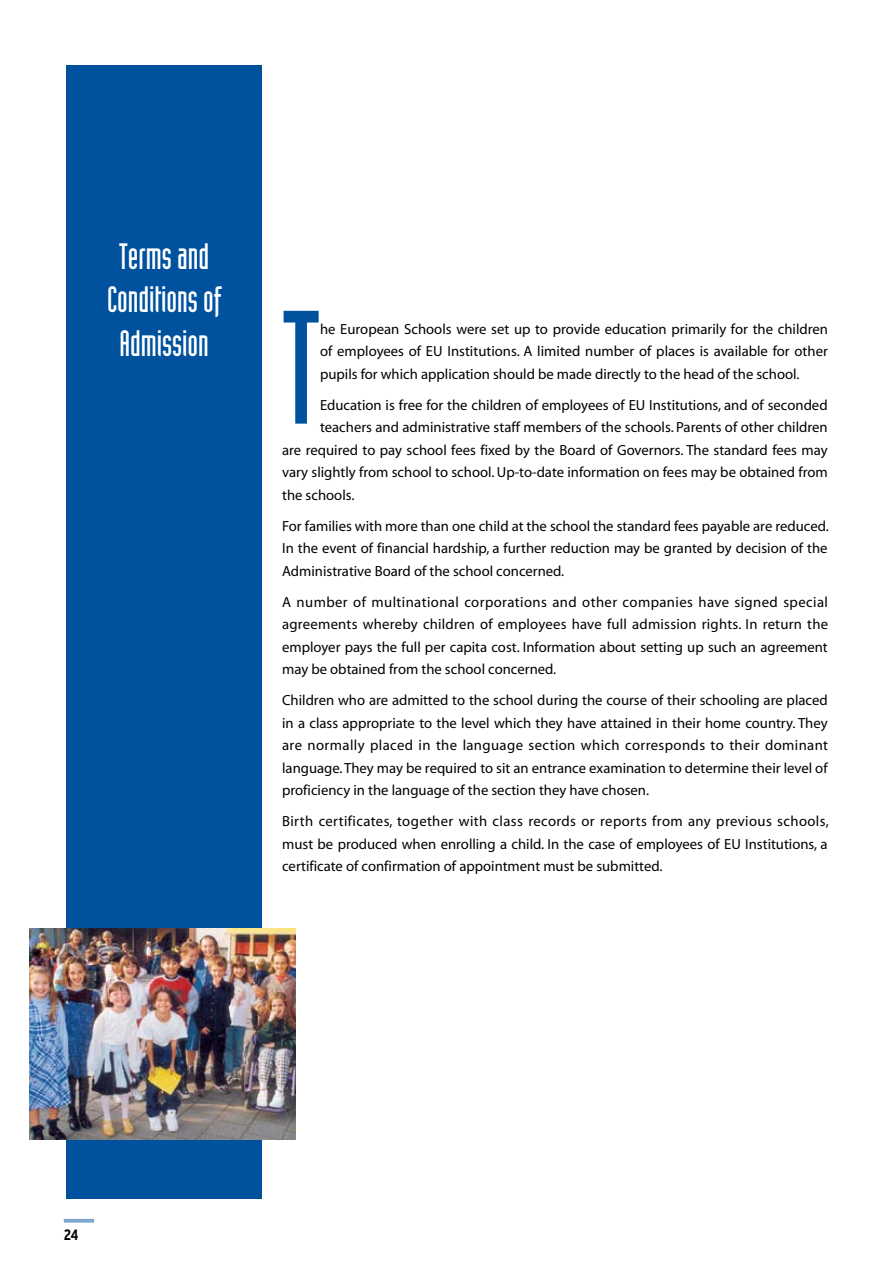
<style>
.page{position:relative;width:893px;height:1263px;background:#fff}
.page>*{position:absolute;margin:0;border:0;box-sizing:border-box;transform-origin:0 0}
.t1{font:157.95px "Industria Solid";color:#00529f}
.t2{font:36px/43.2px "Industria Solid";color:#fff;text-align:center}
.t3{font:700 condensed 15px "Interstate";color:#000}
.t4{font:14.7px/22.5px "Adobe Corp ID Myriad Rg";color:#000;text-align:justify}
</style>
<div class="page">
<hr style="left:64px;top:1219px;width:30px;height:3px;background:#80a8cf">
<div style="left:66px;top:66px;width:196px;height:1133px;background:#00529f"></div>
<img style="left:29px;top:928px;width:267px;height:212px">
<h2 class="t2" style="left:107px;top:235px;width:115px">Terms and<br>Conditions of<br>Admission</h2>
<h1 class="t1" style="left:282px;top:282px;width:39px">T</h1>
<p class="t4" style="left:320px;top:318px;width:509px">he European Schools were set up to provide education primarily for the children of employees of EU Institutions. A limited number of places is available for other pupils for which application should be made directly to the head of the school.</p>
<p class="t4" style="left:320px;top:394px;width:509px">Education is free for the children of employees of EU Institutions, and of seconded</p>
<p class="t4" style="left:320px;top:417px;width:509px">teachers and administrative staff members of the schools. Parents of other children</p>
<p class="t4" style="left:282px;top:439px;width:547px">are required to pay school fees fixed by the Board of Governors. The standard fees may</p>
<p class="t4" style="left:282px;top:462px;width:547px">vary slightly from school to school. Up-to-date information on fees may be obtained from</p>
<p class="t4" style="left:282px;top:484px;width:74px">the schools.</p>
<p class="t4" style="left:282px;top:515px;width:548px">For families with more than one child at the school the standard fees payable are reduced.<br>In the event of financial hardship, a further reduction may be granted by decision of the Administrative Board of the school concerned.</p>
<p class="t4" style="left:282px;top:591px;width:547px">A number of multinational corporations and other companies have signed special agreements whereby children of employees have full admission rights. In return the employer pays the full per capita cost. Information about setting up such an agreement may be obtained from the school concerned.</p>
<p class="t4" style="left:282px;top:690px;width:547px">Children who are admitted to the school during the course of their schooling are placed in a class appropriate to the level which they have attained in their home country. They are normally placed in the language section which corresponds to their dominant language. They may be required to sit an entrance examination to determine their level of proficiency in the language of the section they have chosen.</p>
<p class="t4" style="left:282px;top:811px;width:548px">Birth certificates, together with class records or reports from any previous schools, must be produced when enrolling a child. In the case of employees of EU Institutions, a certificate of confirmation of appointment must be submitted.</p>
<p class="t3" style="left:64px;top:1226px;width:16px">24</p>
</div>
